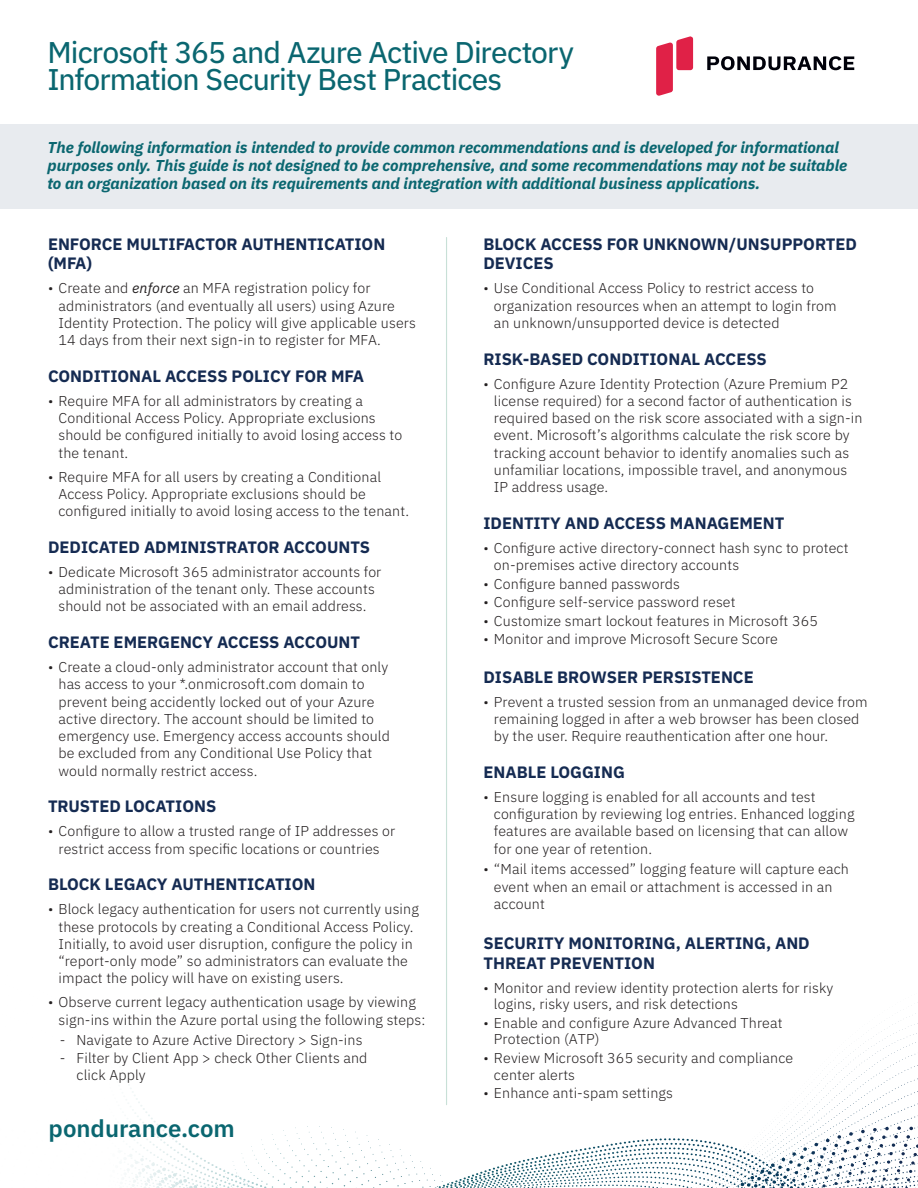
<style>
.page{position:relative;width:918px;height:1188px;background:#fff}
.page>*{position:absolute;margin:0;border:0;box-sizing:border-box;transform-origin:0 0}
.t1{font:30px/27px "IBM Plex Sans Text";letter-spacing:-.03em;color:#0a6670}
.t2{font:600 24px "IBM Plex Sans";color:#0a6670}
.t3{font:700 16.5px/19.5px "IBM Plex Sans";color:#152b52}
.t4{font:italic 700 15.75px/18px "IBM Plex Sans";color:#0a6670}
.t5{font:300 14.25px/17.2px "IBM Plex Sans";letter-spacing:.01em;color:#231f20}
.s1{font-weight:400;font-style:italic}
</style>
<div class="page">
<div style="left:0;top:124px;width:918px;height:84px;background:#e8ebef"></div>
<hr style="left:446px;top:238px;width:1px;height:867px;background:#c8e0d7">
<svg style="left:127px;top:1126px;width:791px;height:62px"></svg>
<svg style="left:656px;top:36px;width:37px;height:60px"></svg>
<svg style="left:707px;top:56px;width:147px;height:14px"></svg>
<h1 class="t1" style="left:48px;top:37px;width:528px">Microsoft 365 and Azure Active Directory<br>Information Security Best Practices</h1>
<p class="t4" style="left:48px;top:138px;width:801px">The following information is intended to provide common recommendations and is developed for informational purposes only. This guide is not designed to be comprehensive, and some recommendations may not be suitable to an organization based on its requirements and integration with additional business applications.</p>
<p class="t3" style="left:48px;top:233px;width:339px">ENFORCE MULTIFACTOR AUTHENTICATION (MFA)</p>
<p class="t5" style="left:59px;top:278px;width:359px;text-indent:-11px">• Create and <span class="s1">enforce</span> an MFA registration policy for administrators (and eventually all users) using Azure Identity Protection. The policy will give applicable users 14 days from their next sign-in to register for MFA.</p>
<p class="t3" style="left:48px;top:365px;width:318px">CONDITIONAL ACCESS POLICY FOR MFA</p>
<p class="t5" style="left:59px;top:391px;width:345px;text-indent:-11px">• Require MFA for all administrators by creating a Conditional Access Policy. Appropriate exclusions should be configured initially to avoid losing access to the tenant.</p>
<p class="t5" style="left:59px;top:467px;width:352px;text-indent:-11px">• Require MFA for all users by creating a Conditional<br>Access Policy. Appropriate exclusions should be configured initially to avoid losing access to the tenant.</p>
<p class="t3" style="left:48px;top:536px;width:324px">DEDICATED ADMINISTRATOR ACCOUNTS</p>
<p class="t5" style="left:48px;top:562px;width:335px;text-align:center">• Dedicate Microsoft 365 administrator accounts for administration of the tenant only. These accounts should not be associated with an email address.</p>
<p class="t3" style="left:48px;top:631px;width:314px">CREATE EMERGENCY ACCESS ACCOUNT</p>
<p class="t5" style="left:59px;top:657px;width:333px;text-indent:-11px">• Create a cloud-only administrator account that only has access to your *.onmicrosoft.com domain to prevent being accidently locked out of your Azure active directory. The account should be limited to emergency use. Emergency access accounts should be excluded from any Conditional Use Policy that would normally restrict access.</p>
<p class="t3" style="left:48px;top:795px;width:170px">TRUSTED LOCATIONS</p>
<p class="t5" style="left:48px;top:821px;width:349px;text-align:center">• Configure to allow a trusted range of IP addresses or restrict access from specific locations or countries</p>
<p class="t3" style="left:48px;top:873px;width:269px">BLOCK LEGACY AUTHENTICATION</p>
<p class="t5" style="left:59px;top:899px;width:362px;text-indent:-11px">• Block legacy authentication for users not currently using these protocols by creating a Conditional Access Policy.<br>Initially, to avoid user disruption, configure the policy in “report-only mode” so administrators can evaluate the impact the policy will have on existing users.</p>
<p class="t5" style="left:59px;top:992px;width:369px;text-indent:-11px">• Observe current legacy authentication usage by viewing sign-ins within the Azure portal using the following steps:</p>
<p class="t5" style="left:60px;top:1030px;width:304px">- Navigate to Azure Active Directory &gt; Sign-ins</p>
<p class="t5" style="left:76px;top:1048px;width:292px;text-indent:-17px">- Filter by Client App &gt; check Other Clients and click Apply</p>
<h2 class="t2" style="left:49px;top:1110px;width:188px">pondurance.com</h2>
<p class="t3" style="left:483px;top:233px;width:375px">BLOCK ACCESS FOR UNKNOWN/UNSUPPORTED<br>DEVICES</p>
<p class="t5" style="left:494px;top:278px;width:344px;text-indent:-11px">• Use Conditional Access Policy to restrict access to organization resources when an attempt to login from an unknown/unsupported device is detected</p>
<p class="t3" style="left:483px;top:348px;width:285px">RISK-BASED CONDITIONAL ACCESS</p>
<p class="t5" style="left:494px;top:374px;width:370px;text-indent:-11px">• Configure Azure Identity Protection (Azure Premium P2 license required) for a second factor of authentication is required based on the risk score associated with a sign-in event. Microsoft’s algorithms calculate the risk score by tracking account behavior to identify anomalies such as unfamiliar locations, impossible travel, and anonymous IP address usage.</p>
<p class="t3" style="left:483px;top:512px;width:303px">IDENTITY AND ACCESS MANAGEMENT</p>
<p class="t5" style="left:494px;top:538px;width:356px;text-indent:-11px">• Configure active directory-connect hash sync to protect on-premises active directory accounts</p>
<p class="t5" style="left:483px;top:574px;width:198px">• Configure banned passwords</p>
<p class="t5" style="left:483px;top:592px;width:254px">• Configure self-service password reset</p>
<p class="t5" style="left:483px;top:611px;width:336px">• Customize smart lockout features in Microsoft 365</p>
<p class="t5" style="left:483px;top:630px;width:296px">• Monitor and improve Microsoft Secure Score</p>
<p class="t3" style="left:483px;top:666px;width:272px">DISABLE BROWSER PERSISTENCE</p>
<p class="t5" style="left:494px;top:692px;width:375px;text-indent:-11px">• Prevent a trusted session from an unmanaged device from remaining logged in after a web browser has been closed by the user. Require reauthentication after one hour.</p>
<p class="t3" style="left:483px;top:761px;width:143px">ENABLE LOGGING</p>
<p class="t5" style="left:494px;top:787px;width:362px;text-indent:-11px">• Ensure logging is enabled for all accounts and test configuration by reviewing log entries. Enhanced logging features are available based on licensing that can allow for one year of retention.</p>
<p class="t5" style="left:494px;top:859px;width:356px;text-indent:-11px">• “Mail items accessed” logging feature will capture each event when an email or attachment is accessed in an account</p>
<p class="t3" style="left:483px;top:932px;width:328px">SECURITY MONITORING, ALERTING, AND<br>THREAT PREVENTION</p>
<p class="t5" style="left:494px;top:978px;width:341px;line-height:16.6px;text-indent:-11px">• Monitor and review identity protection alerts for risky logins, risky users, and risk detections</p>
<p class="t5" style="left:494px;top:1013px;width:290px;line-height:16.6px;text-indent:-11px">• Enable and configure Azure Advanced Threat<br>Protection (ATP)</p>
<p class="t5" style="left:494px;top:1048px;width:301px;line-height:16.6px;text-indent:-11px">• Review Microsoft 365 security and compliance center alerts</p>
<p class="t5" style="left:483px;top:1083px;width:191px">• Enhance anti-spam settings</p>
</div>
